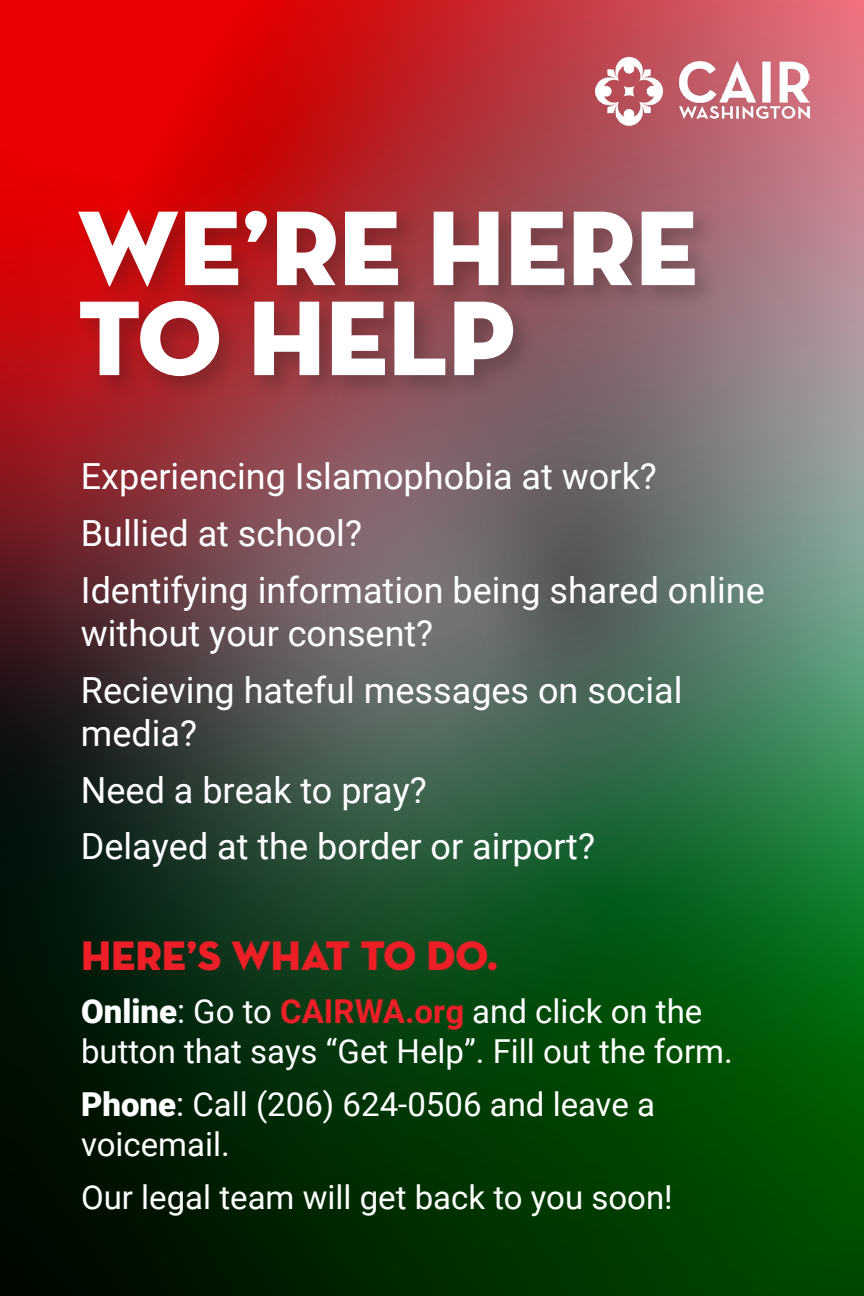
<style>
.page{position:relative;width:864px;height:1296px;background:#fff}
.page>*{position:absolute;margin:0;border:0;box-sizing:border-box;transform-origin:0 0}
.main_heading{font:108px/90px "Neutraface Display Titling";color:#fff}
.small_heading{font:42px "Neutraface Display Titling";color:#ec1f27}
.body_text{font:36px/43.2px "Roboto";color:#fff}
.body_text-2{font:33px/39.6px "Roboto";color:#fff}
.s1{font-weight:900}
.s2{font-weight:700;color:#ec1f27}
</style>
<div class="page">
<img style="left:0;top:0;width:864px;height:1296px">
<img style="left:595px;top:56px;width:215px;height:69px">
<div style="left:73px;top:204px;width:647px;height:198px;background:#231f20;opacity:.3"></div>
<p class="main_heading" style="left:78px;top:204px;width:622px">WE’RE HERE<br>TO HELP</p>
<p class="body_text" style="left:81px;top:454px;width:578px">Experiencing Islamophobia at work?</p>
<p class="body_text" style="left:81px;top:510px;width:283px">Bullied at school?</p>
<p class="body_text" style="left:81px;top:567px;width:685px">Identifying information being shared online without your consent?</p>
<p class="body_text" style="left:81px;top:667px;width:603px">Recieving hateful messages on social media?</p>
<p class="body_text" style="left:81px;top:767px;width:347px">Need a break to pray?</p>
<p class="body_text" style="left:81px;top:824px;width:516px">Delayed at the border or airport?</p>
<p class="small_heading" style="left:81px;top:930px;width:419px">HERE’S WHAT TO DO.</p>
<p class="body_text-2" style="left:81px;top:991px;width:653px"><span class="s1">Online</span>: Go to <span class="s2">CAIRWA.org</span> and click on the button that says “Get Help”. Fill out the form.</p>
<p class="body_text-2" style="left:81px;top:1083px;width:576px"><span class="s1">Phone</span>: Call (206) 624-0506 and leave a voicemail.</p>
<p class="body_text-2" style="left:81px;top:1176px;width:593px">Our legal team will get back to you soon!</p>
</div>
